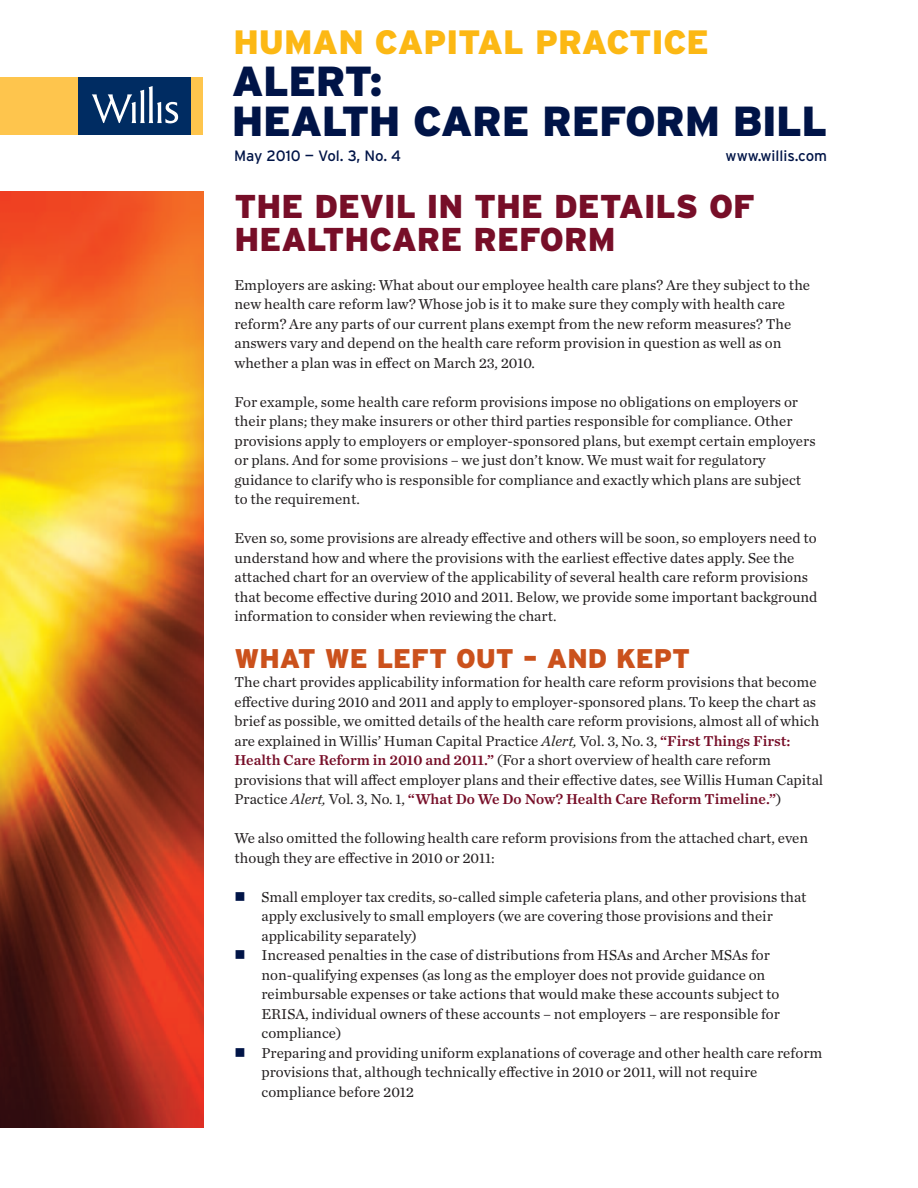
<style>
.page{position:relative;width:918px;height:1188px;background:#fff}
.page>*{position:absolute;margin:0;border:0;box-sizing:border-box;transform-origin:0 0}
.t1{font:900 42px/40.5px "Interstate";letter-spacing:-.015em;color:#001447}
.t2{font:900 33.75px "Interstate";color:#fcb814}
.t3{font:900 33px/33px "Interstate";color:#770e28}
.t4{font:900 27px "Interstate";color:#cb511c}
.t5{font:15px/19.5px "Chronicle Text G1";color:#231f20}
.t6{font:15px "Chronicle Text G1 Semi";color:#770e28}
.t7{font:15px "Interstate";color:#001447}
.s1{font-style:italic}
.s2{font-family:"Chronicle Text G1 Semi";color:#770e28}
.s3{font-family:"Chronicle Text G1";color:#231f20}
.s4{font-family:"Chronicle Text G1";font-style:italic;color:#231f20}
.s5{color:#001447}
</style>
<div class="page">
<img style="left:0;top:191px;width:203px;height:936px">
<div style="left:0;top:78px;width:79px;height:57px;background:#fec54d"></div>
<div style="left:191px;top:78px;width:12px;height:57px;background:#fec54d"></div>
<div style="left:79px;top:78px;width:112px;height:57px;background:#002c62"></div>
<svg style="left:92px;top:86px;width:86px;height:37px"></svg>
<h2 class="t2" style="left:233px;top:23px;width:477px">HUMAN CAPITAL PRACTICE</h2>
<h1 class="t1" style="left:232px;top:61px;width:597px">ALERT:<br>HEALTH CARE REFORM BILL</h1>
<p class="t7" style="left:234px;top:147px;width:169px">May 2010 — Vol. 3, No. 4</p>
<p class="t7" style="left:726px;top:147px;width:103px">www.willis.com</p>
<h3 class="t3" style="left:234px;top:190px;width:522px">THE DEVIL IN THE DETAILS OF<br>HEALTHCARE REFORM</h3>
<p class="t5" style="left:234px;top:276px;width:577px">Employers are asking: What about our employee health care plans? Are they subject to the new health care reform law? Whose job is it to make sure they comply with health care reform? Are any parts of our current plans exempt from the new reform measures? The answers vary and depend on the health care reform provision in question as well as on whether a plan was in effect on March 23, 2010.</p>
<p class="t5" style="left:235px;top:393px;width:583px">For example, some health care reform provisions impose no obligations on employers or their plans; they make insurers or other third parties responsible for compliance. Other provisions apply to employers or employer-sponsored plans, but exempt certain employers or plans. And for some provisions – we just don’t know. We must wait for regulatory guidance to clarify who is responsible for compliance and exactly which plans are subject to the requirement.</p>
<p class="t5" style="left:235px;top:530px;width:584px">Even so, some provisions are already effective and others will be soon, so employers need to understand how and where the provisions with the earliest effective dates apply. See the attached chart for an overview of the applicability of several health care reform provisions that become effective during 2010 and 2011. Below, we provide some important background information to consider when reviewing the chart.</p>
<h3 class="t4" style="left:234px;top:642px;width:457px">WHAT WE LEFT OUT – AND KEPT</h3>
<p class="t5" style="left:234px;top:674px;width:590px">The chart provides applicability information for health care reform provisions that become effective during 2010 and 2011 and apply to employer-sponsored plans. To keep the chart as brief as possible, we omitted details of the health care reform provisions, almost all of which are explained in Willis’ Human Capital Practice <span class="s1">Alert,</span> Vol. 3, No. 3, <span class="s2">“First Things First:<br>Health Care Reform in 2010 and 2011.”</span> (For a short overview of health care reform provisions that will affect employer plans and their effective dates, see Willis Human Capital</p>
<p class="t6" style="left:235px;top:794px;width:549px"><span class="s3">Practice</span> <span class="s4">Alert,</span> <span class="s3">Vol. 3, No. 1,</span> “What Do We Do Now? Health Care Reform Timeline.”<span class="s3">)</span></p>
<p class="t5" style="left:234px;top:830px;width:575px">We also omitted the following health care reform provisions from the attached chart, even though they are effective in 2010 or 2011:</p>
<p class="t5" style="left:261px;top:888px;width:547px;text-indent:-27px"><span class="s5">■</span> Small employer tax credits, so-called simple cafeteria plans, and other provisions that apply exclusively to small employers (we are covering those provisions and their applicability separately)</p>
<p class="t5" style="left:261px;top:947px;width:520px;text-indent:-27px"><span class="s5">■</span> Increased penalties in the case of distributions from HSAs and Archer MSAs for non-qualifying expenses (as long as the employer does not provide guidance on reimbursable expenses or take actions that would make these accounts subject to ERISA, individual owners of these accounts – not employers – are responsible for compliance)</p>
<p class="t5" style="left:261px;top:1044px;width:562px;text-indent:-27px"><span class="s5">■</span> Preparing and providing uniform explanations of coverage and other health care reform provisions that, although technically effective in 2010 or 2011, will not require compliance before 2012</p>
</div>
